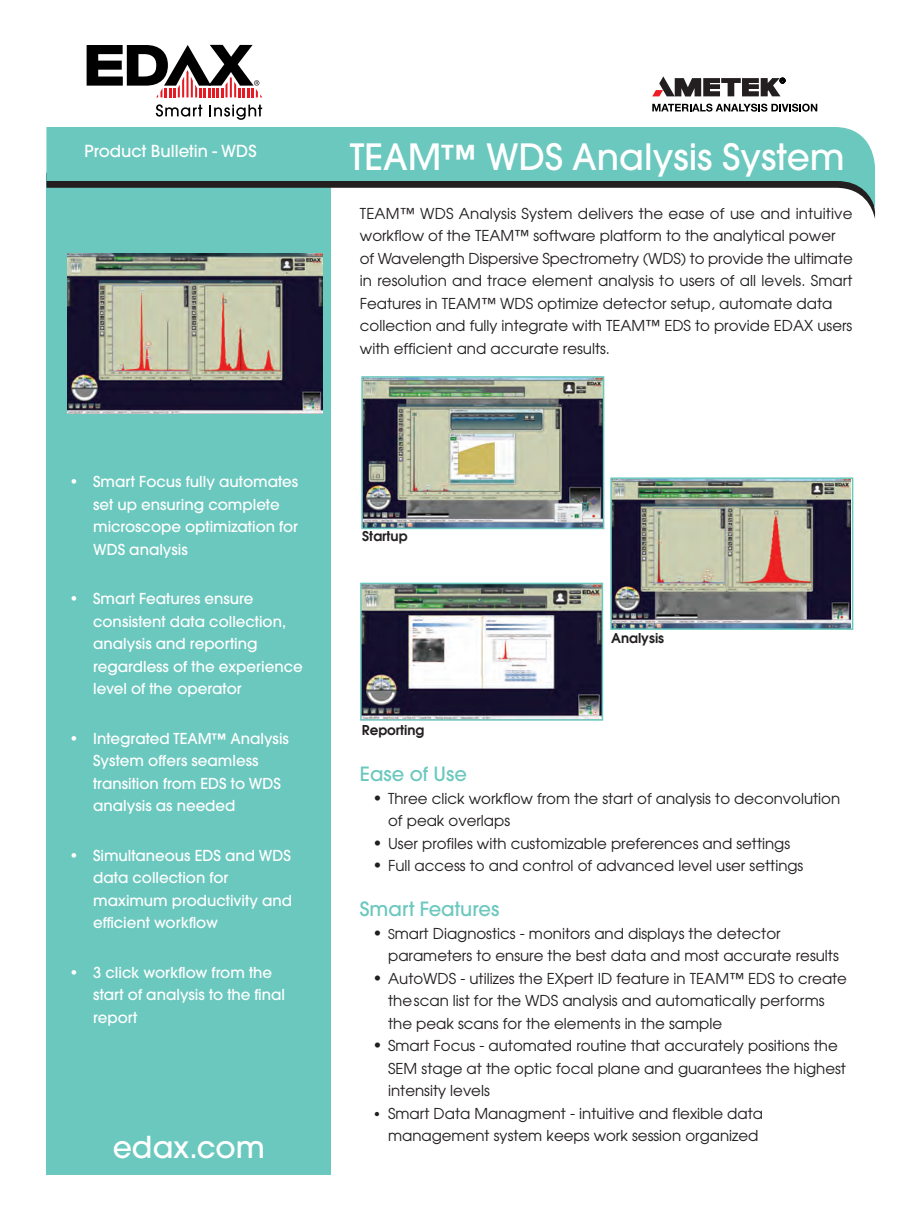
<style>
.page{position:relative;width:920px;height:1215px;background:#fff}
.page>*{position:absolute;margin:0;border:0;box-sizing:border-box;transform-origin:0 0}
.t1{font:500 36px "Avant Garde";color:#fff}
.t2{font:500 30px "Avant Garde";color:#fff}
.t3{font:500 19.5px "Avant Garde";color:#6bc8be}
.t4{font:500 16.5px "Avant Garde";color:#fff}
.t5{font:15px/22.5px "Avant Garde";color:#231f20}
.t6{font:500 15px/22.5px "Avant Garde";color:#fff}
.t7{font:600 13.5px "Avant Garde";color:#231f20}
.s1{font-family:"Times";font-size:18px}
.s2{font-size:13.5px}
.s3{font-family:"Times"}
</style>
<div class="page">
<div style="left:46px;top:173px;width:285px;height:1001px;background:#6bc8be"></div>
<svg style="left:46px;top:127px;width:829px;height:81px;fill:#6bc8be"></svg>
<svg style="left:652px;top:104px;width:165px;height:8px"></svg>
<svg style="left:652px;top:76px;width:133px;height:20px"></svg>
<svg style="left:87px;top:45px;width:175px;height:53px"></svg>
<svg style="left:156px;top:104px;width:46px;height:13px"></svg>
<svg style="left:210px;top:105px;width:52px;height:15px"></svg>
<img style="left:67px;top:254px;width:255px;height:159px">
<img style="left:364px;top:379px;width:237px;height:147px">
<div style="left:361px;top:376px;width:243px;height:153px;border:2px solid #6bc8be"></div>
<img style="left:613px;top:480px;width:237px;height:147px">
<div style="left:610px;top:477px;width:243px;height:153px;border:2px solid #6bc8be"></div>
<img style="left:363px;top:586px;width:237px;height:132px">
<div style="left:360px;top:583px;width:243px;height:138px;border:2px solid #6bc8be"></div>
<p class="t4" style="left:85px;top:144px;width:173px">Product Bulletin - WDS</p>
<h1 class="t1" style="left:350px;top:144px;width:496px">TEAM™ WDS Analysis System</h1>
<p class="t5" style="left:360px;top:203px;width:494px">TEAM™ WDS Analysis System delivers the ease of use and intuitive workflow of the TEAM™ software platform to the analytical power of Wavelength Dispersive Spectrometry (WDS) to provide the ultimate in resolution and trace element analysis to users of all levels. Smart Features in TEAM™ WDS optimize detector setup, automate data collection and fully integrate with TEAM™ EDS to provide EDAX users with efficient and accurate results.</p>
<p class="t6" style="left:93px;top:472px;width:207px;text-indent:-24px">• Smart Focus fully automates set up ensuring complete microscope optimization for<br>WDS analysis</p>
<p class="t6" style="left:93px;top:589px;width:211px;text-indent:-24px">• Smart Features ensure consistent data collection, analysis and reporting regardless of the experience level of the operator</p>
<p class="t6" style="left:93px;top:728px;width:197px;text-indent:-24px">• Integrated TEAM™ Analysis<br>System offers seamless transition from EDS to WDS analysis as needed</p>
<p class="t6" style="left:93px;top:845px;width:200px;text-indent:-24px">• Simultaneous EDS and WDS data collection for maximum productivity and efficient workflow</p>
<p class="t6" style="left:93px;top:962px;width:194px;text-indent:-24px">• 3 click workflow from the start of analysis to the final report</p>
<h2 class="t2" style="left:113px;top:1136px;width:154px">edax.com</h2>
<p class="t7" style="left:362px;top:529px;width:47px">Startup</p>
<p class="t7" style="left:362px;top:723px;width:64px">Reporting</p>
<p class="t7" style="left:611px;top:631px;width:55px">Analysis</p>
<h3 class="t3" style="left:360px;top:767px;width:108px">Ease of Use</h3>
<p class="t5" style="left:388px;top:788px;width:454px;text-indent:-14px"><span class="s1">•</span> Three click workflow from the start of analysis to deconvolution of peak overlaps</p>
<p class="t5" style="left:374px;top:833px;width:417px"><span class="s1">•</span> User profiles with customizable preferences and settings</p>
<p class="t5" style="left:374px;top:855px;width:430px"><span class="s1">•</span> Full access to and control of advanced level user settings</p>
<h3 class="t3" style="left:360px;top:902px;width:141px">Smart Features</h3>
<p class="t5" style="left:388px;top:923px;width:452px;text-indent:-14px"><span class="s1">•</span> <span class="s2">S</span>mart Diagnostics - monitors and displays the detector parameters to ensure the best data and most accurate results</p>
<p class="t5" style="left:388px;top:968px;width:460px;text-indent:-14px"><span class="s1">•</span> AutoWDS - utilizes the EXpert ID feature in TEAM™ EDS to create thescan list for the WDS analysis and automatically performs the peak scans for the elements in the sample</p>
<p class="t5" style="left:388px;top:1035px;width:459px;text-indent:-14px"><span class="s1">•</span> Smart Focus - automated routine that accurately positions the<br>SEM stage at the optic focal plane and guarantees the highest intensity levels</p>
<p class="t5" style="left:388px;top:1103px;width:376px;text-indent:-14px"><span class="s3">•</span> Smart Data Managment - intuitive and flexible data management system keeps work session organized</p>
</div>
